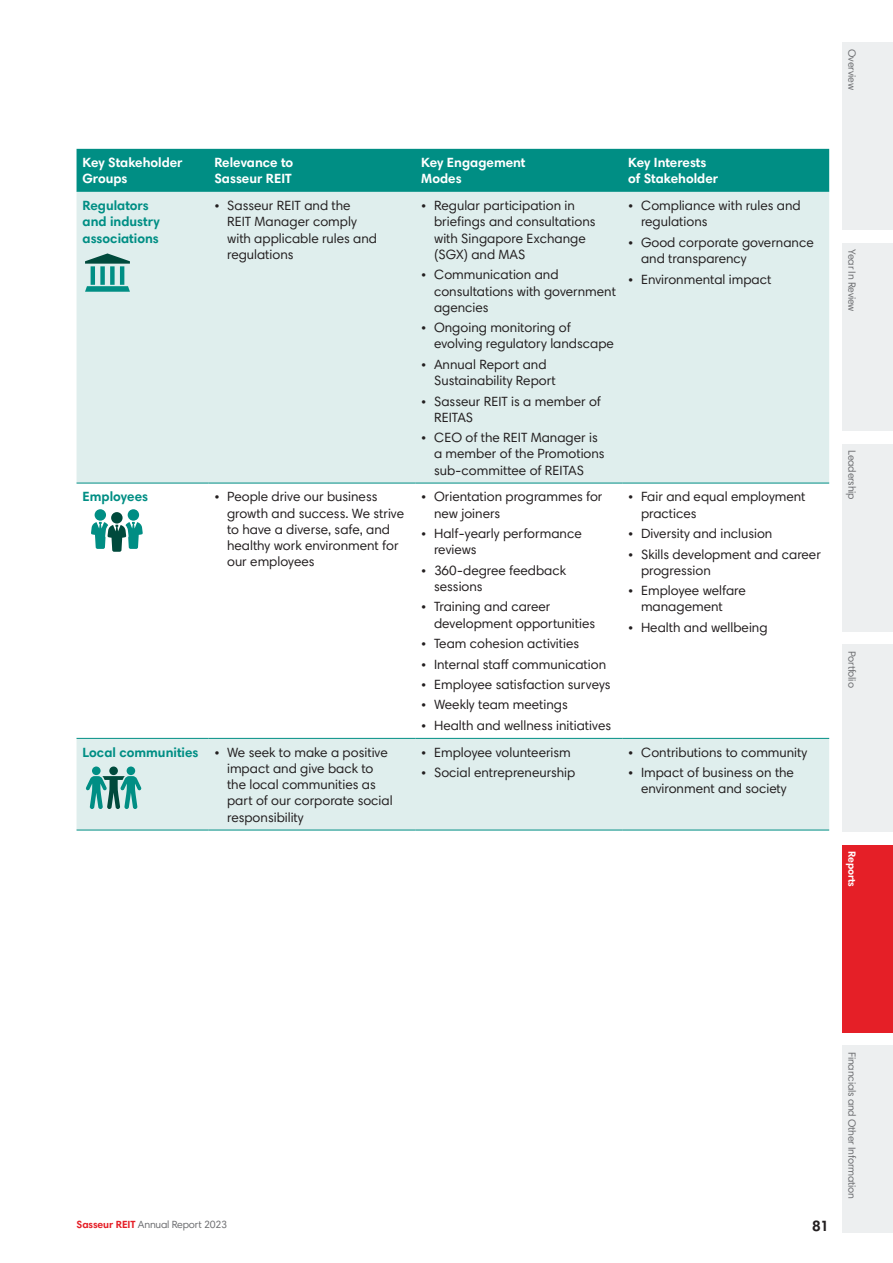
<style>
.page{position:relative;width:893px;height:1263px;background:#fff}
.page>*{position:absolute;margin:0;border:0;box-sizing:border-box;transform-origin:0 0}
.t1{font:700 15px "Harmonia Sans Pro";color:#231f20}
.t2{font:13.5px/16.2px "Harmonia Sans Pro";color:#231f20}
.t3{font:700 13.5px/16.2px "Harmonia Sans Pro";color:#fff}
.t4{font:700 13.5px/16.2px "Harmonia Sans Pro";color:#008e84}
.t5{font:10.5px "Harmonia Sans Pro";letter-spacing:-.02em;color:#6c6d70}
.t6{font:700 10.5px "Harmonia Sans Pro";letter-spacing:-.02em;color:#fff}
.s1{font-weight:700;color:#e51f27}
</style>
<div class="page">
<div style="left:842px;top:243px;width:51px;height:188px;background:#edeff0"></div>
<div style="left:842px;top:444px;width:51px;height:187px;background:#edeff0"></div>
<div style="left:842px;top:644px;width:51px;height:188px;background:#edeff0"></div>
<div style="left:842px;top:845px;width:51px;height:187px;background:#e51f27"></div>
<div style="left:842px;top:1045px;width:51px;height:188px;background:#edeff0"></div>
<div style="left:842px;top:43px;width:51px;height:187px;background:#edeff0"></div>
<div style="left:77px;top:149px;width:752px;height:43px;background:#008e84"></div>
<svg style="left:77px;top:192px;width:752px;height:638px;fill:#dfeeed"></svg>
<hr style="left:77px;top:483px;width:131px;height:1px;background:#008e84">
<hr style="left:208px;top:483px;width:207px;height:1px;background:#008e84">
<hr style="left:415px;top:483px;width:207px;height:1px;background:#008e84">
<hr style="left:622px;top:483px;width:207px;height:1px;background:#008e84">
<hr style="left:77px;top:738px;width:131px;height:1px;background:#008e84">
<hr style="left:208px;top:738px;width:207px;height:1px;background:#008e84">
<hr style="left:415px;top:738px;width:207px;height:1px;background:#008e84">
<hr style="left:622px;top:738px;width:207px;height:1px;background:#008e84">
<hr style="left:77px;top:830px;width:131px;height:1px;background:#008e84">
<hr style="left:208px;top:830px;width:207px;height:1px;background:#008e84">
<hr style="left:415px;top:830px;width:207px;height:1px;background:#008e84">
<hr style="left:622px;top:830px;width:207px;height:1px;background:#008e84">
<svg style="left:85px;top:253px;width:45px;height:11px"></svg>
<svg style="left:85px;top:286px;width:45px;height:6px"></svg>
<hr style="left:91px;top:266px;width:4px;height:19px;background:#008e84">
<div style="left:100px;top:266px;width:5px;height:19px;background:#008e84"></div>
<div style="left:110px;top:266px;width:5px;height:19px;background:#008e84"></div>
<hr style="left:120px;top:266px;width:4px;height:19px;background:#008e84">
<div style="left:95px;top:509px;width:11px;height:12px;background:#008e84;border-radius:50%"></div>
<div style="left:128px;top:509px;width:11px;height:12px;background:#008e84;border-radius:50%"></div>
<svg style="left:91px;top:522px;width:52px;height:30px"></svg>
<div style="left:111px;top:512px;width:12px;height:11px;background:#004a3c;border-radius:50%"></div>
<div style="left:109px;top:766px;width:9px;height:9px;background:#004a3c;border-radius:50%"></div>
<div style="left:127px;top:766px;width:8px;height:9px;background:#008e84;border-radius:50%"></div>
<svg style="left:86px;top:776px;width:56px;height:33px;background:#5faba4"></svg>
<div style="left:92px;top:766px;width:9px;height:9px;background:#008e84;border-radius:50%"></div>
<p class="t5" style="left:859px;top:49px;width:42px;rotate:90deg">Overview</p>
<p class="t3" style="left:83px;top:154px;width:102px">Key Stakeholder<br>Groups</p>
<p class="t3" style="left:214px;top:154px;width:80px">Relevance to<br>Sasseur REIT</p>
<p class="t3" style="left:421px;top:154px;width:106px">Key Engagement<br>Modes</p>
<p class="t3" style="left:628px;top:154px;width:92px">Key Interests of Stakeholder</p>
<p class="t4" style="left:83px;top:197px;width:79px">Regulators and industry associations</p>
<p class="t2" style="left:227px;top:197px;width:152px;text-indent:-13px">• Sasseur REIT and the<br>REIT Manager comply with applicable rules and regulations</p>
<p class="t2" style="left:434px;top:197px;width:163px;text-indent:-13px">• Regular participation in briefings and consultations with Singapore Exchange (SGX) and MAS</p>
<p class="t2" style="left:434px;top:266px;width:184px;text-indent:-13px">• Communication and consultations with government agencies</p>
<p class="t2" style="left:434px;top:319px;width:181px;text-indent:-13px">• Ongoing monitoring of evolving regulatory landscape</p>
<p class="t2" style="left:434px;top:356px;width:123px;text-indent:-13px">• Annual Report and<br>Sustainability Report</p>
<p class="t2" style="left:434px;top:393px;width:168px;text-indent:-13px">• Sasseur REIT is a member of<br>REITAS</p>
<p class="t2" style="left:434px;top:429px;width:172px;text-indent:-13px">• CEO of the REIT Manager is a member of the Promotions sub-committee of REITAS</p>
<p class="t2" style="left:641px;top:197px;width:161px;text-indent:-13px">• Compliance with rules and regulations</p>
<p class="t2" style="left:641px;top:234px;width:174px;text-indent:-13px">• Good corporate governance and transparency</p>
<p class="t2" style="left:628px;top:271px;width:145px">• Environmental impact</p>
<p class="t4" style="left:83px;top:488px;width:67px">Employees</p>
<p class="t2" style="left:227px;top:488px;width:179px;text-indent:-13px">• People drive our business growth and success. We strive to have a diverse, safe, and healthy work environment for our employees</p>
<p class="t2" style="left:434px;top:488px;width:170px;text-indent:-13px">• Orientation programmes for new joiners</p>
<p class="t2" style="left:434px;top:525px;width:149px;text-indent:-13px">• Half-yearly performance reviews</p>
<p class="t2" style="left:434px;top:562px;width:134px;text-indent:-13px">• 360-degree feedback sessions</p>
<p class="t2" style="left:434px;top:598px;width:163px;text-indent:-13px">• Training and career development opportunities</p>
<p class="t2" style="left:421px;top:635px;width:159px">• Team cohesion activities</p>
<p class="t2" style="left:421px;top:656px;width:186px">• Internal staff communication</p>
<p class="t2" style="left:421px;top:676px;width:191px">• Employee satisfaction surveys</p>
<p class="t2" style="left:421px;top:696px;width:148px">• Weekly team meetings</p>
<p class="t2" style="left:421px;top:717px;width:191px">• Health and wellness initiatives</p>
<p class="t4" style="left:83px;top:744px;width:118px">Local communities</p>
<p class="t2" style="left:227px;top:744px;width:167px;text-indent:-13px">• We seek to make a positive impact and give back to the local communities as part of our corporate social responsibility</p>
<p class="t2" style="left:421px;top:744px;width:151px">• Employee volunteerism</p>
<p class="t2" style="left:421px;top:764px;width:156px">• Social entrepreneurship</p>
<p class="t2" style="left:641px;top:488px;width:166px;text-indent:-13px">• Fair and equal employment practices</p>
<p class="t2" style="left:628px;top:525px;width:146px">• Diversity and inclusion</p>
<p class="t2" style="left:641px;top:546px;width:181px;text-indent:-13px">• Skills development and career progression</p>
<p class="t2" style="left:641px;top:582px;width:106px;text-indent:-13px">• Employee welfare management</p>
<p class="t2" style="left:628px;top:619px;width:141px">• Health and wellbeing</p>
<p class="t2" style="left:628px;top:744px;width:181px">• Contributions to community</p>
<p class="t2" style="left:628px;top:764px;width:167px;text-align:center">• Impact of business on the environment and society</p>
<p class="t5" style="left:859px;top:249px;width:64px;rotate:90deg">Year In Review</p>
<p class="t5" style="left:859px;top:450px;width:51px;rotate:90deg">Leadership</p>
<p class="t5" style="left:859px;top:651px;width:39px;rotate:90deg">Portfolio</p>
<p class="t6" style="left:859px;top:851px;width:37px;rotate:90deg">Reports</p>
<p class="t5" style="left:77px;top:1218px;width:152px"><span class="s1">Sasseur REIT</span> Annual Report 2023</p>
<p class="t1" style="left:812px;top:1217px;width:19px">81</p>
<p class="t5" style="left:859px;top:1052px;width:149px;rotate:90deg">Financials and Other Information</p>
</div>
